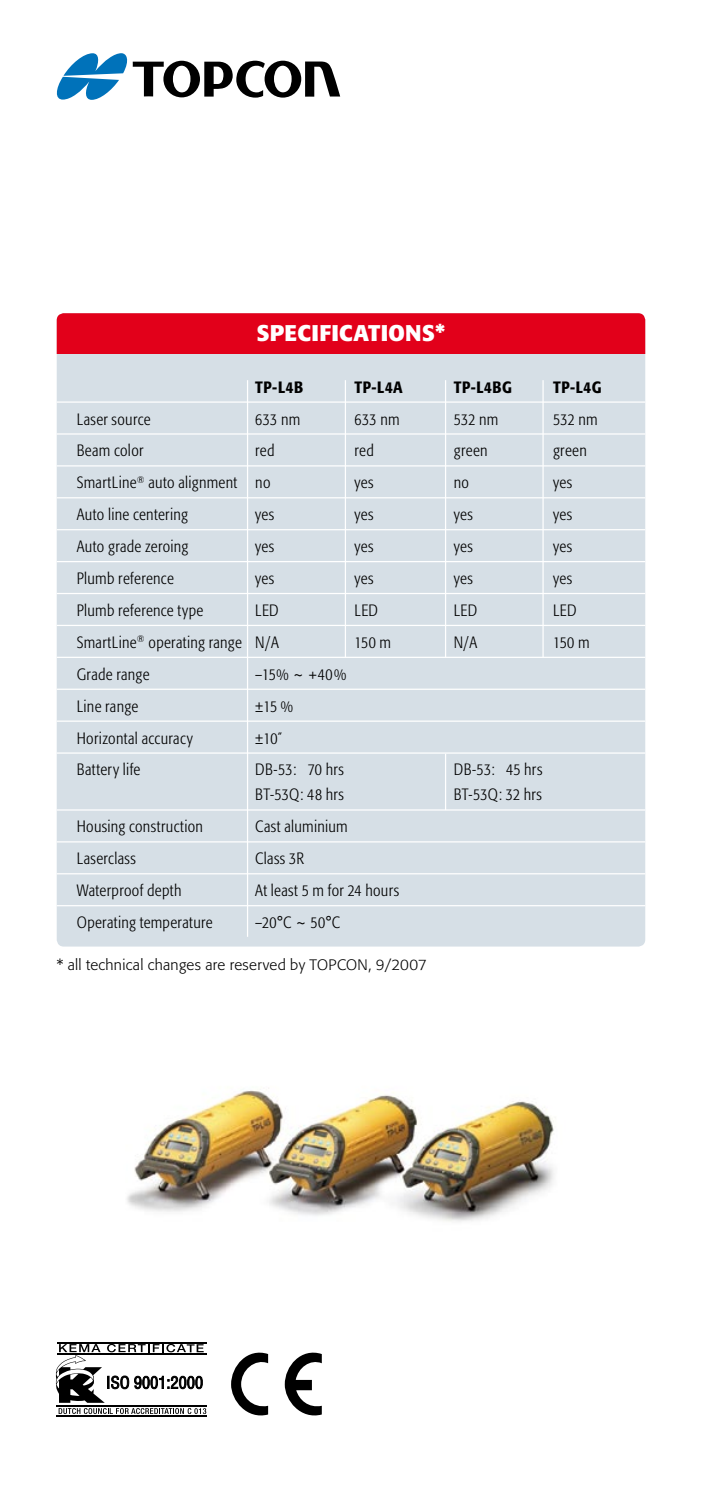
<style>
.page{position:relative;width:702px;height:1489px;background:#fff}
.page>*{position:absolute;margin:0;border:0;box-sizing:border-box;transform-origin:0 0}
.t1{font:700 22.5px "Formata";letter-spacing:.01em;color:#fff}
.t2{font:300 condensed 16.25px "Formata";letter-spacing:.02em;color:#000}
.t3{font:500 condensed 16.25px "Formata";letter-spacing:.03em;color:#000}
.t4{font:300 15px "Formata";letter-spacing:.02em;color:#000}
</style>
<div class="page">
<img style="left:127px;top:1088px;width:427px;height:134px">
<div style="left:57px;top:313px;width:588px;height:633px;background:#d6dfe6;border-radius:7px"></div>
<div style="left:57px;top:313px;width:588px;height:41px;background:#e2001a"></div>
<hr style="left:57px;top:401px;width:588px;height:1px;background:#fff">
<hr style="left:57px;top:433px;width:588px;height:1px;background:#fff">
<hr style="left:57px;top:465px;width:588px;height:1px;background:#fff">
<hr style="left:57px;top:497px;width:588px;height:1px;background:#fff">
<hr style="left:57px;top:529px;width:588px;height:1px;background:#fff">
<hr style="left:57px;top:561px;width:588px;height:1px;background:#fff">
<hr style="left:57px;top:593px;width:588px;height:1px;background:#fff">
<hr style="left:57px;top:624px;width:588px;height:2px;background:#fff">
<hr style="left:57px;top:656px;width:588px;height:2px;background:#fff">
<hr style="left:57px;top:688px;width:588px;height:2px;background:#fff">
<hr style="left:57px;top:720px;width:588px;height:1px;background:#fff">
<hr style="left:57px;top:752px;width:588px;height:1px;background:#fff">
<hr style="left:57px;top:809px;width:588px;height:1px;background:#fff">
<hr style="left:57px;top:841px;width:588px;height:1px;background:#fff">
<hr style="left:57px;top:873px;width:588px;height:1px;background:#fff">
<hr style="left:57px;top:905px;width:588px;height:1px;background:#fff">
<svg style="left:57px;top:53px;width:283px;height:47px"></svg>
<hr style="left:247px;top:380px;width:1px;height:556px;background:#fff">
<hr style="left:445px;top:380px;width:1px;height:277px;background:#fff">
<hr style="left:345px;top:380px;width:1px;height:277px;background:#fff">
<hr style="left:542px;top:380px;width:1px;height:277px;background:#fff">
<hr style="left:445px;top:753px;width:1px;height:57px;background:#fff">
<svg style="left:231px;top:1352px;width:37px;height:63px"></svg>
<svg style="left:285px;top:1352px;width:37px;height:63px"></svg>
<hr style="left:57px;top:1414px;width:150px;height:2px;background:#000">
<hr style="left:57px;top:1341px;width:149px;height:2px;background:#000">
<hr style="left:57px;top:1405px;width:150px;height:1px;background:#000">
<svg style="left:56px;top:1343px;width:150px;height:70px"></svg>
<h1 class="t1" style="left:256px;top:320px;width:190px">SPECIFICATIONS*</h1>
<p class="t3" style="left:255px;top:377px;width:49px">TP-L4B</p>
<p class="t3" style="left:354px;top:377px;width:50px">TP-L4A</p>
<p class="t3" style="left:454px;top:377px;width:60px">TP-L4BG</p>
<p class="t3" style="left:553px;top:377px;width:50px">TP-L4G</p>
<p class="t2" style="left:77px;top:412px;width:75px">Laser source</p>
<p class="t2" style="left:255px;top:412px;width:47px">633 nm</p>
<p class="t2" style="left:354px;top:412px;width:47px">633 nm</p>
<p class="t2" style="left:454px;top:412px;width:46px">532 nm</p>
<p class="t2" style="left:553px;top:412px;width:46px">532 nm</p>
<p class="t2" style="left:77px;top:444px;width:68px">Beam color</p>
<p class="t2" style="left:255px;top:444px;width:21px">red</p>
<p class="t2" style="left:354px;top:444px;width:21px">red</p>
<p class="t2" style="left:454px;top:444px;width:35px">green</p>
<p class="t2" style="left:553px;top:444px;width:35px">green</p>
<p class="t2" style="left:77px;top:476px;width:195px">SmartLine<sup>®</sup> auto alignment no</p>
<p class="t2" style="left:354px;top:476px;width:21px">yes</p>
<p class="t2" style="left:454px;top:476px;width:17px">no</p>
<p class="t2" style="left:553px;top:476px;width:21px">yes</p>
<p class="t2" style="left:77px;top:507px;width:113px">Auto line centering</p>
<p class="t2" style="left:255px;top:507px;width:21px">yes</p>
<p class="t2" style="left:354px;top:507px;width:21px">yes</p>
<p class="t2" style="left:454px;top:507px;width:21px">yes</p>
<p class="t2" style="left:553px;top:507px;width:21px">yes</p>
<p class="t2" style="left:77px;top:539px;width:113px">Auto grade zeroing</p>
<p class="t2" style="left:255px;top:539px;width:21px">yes</p>
<p class="t2" style="left:354px;top:539px;width:21px">yes</p>
<p class="t2" style="left:454px;top:539px;width:21px">yes</p>
<p class="t2" style="left:553px;top:539px;width:21px">yes</p>
<p class="t2" style="left:77px;top:571px;width:99px">Plumb reference</p>
<p class="t2" style="left:255px;top:571px;width:21px">yes</p>
<p class="t2" style="left:354px;top:571px;width:21px">yes</p>
<p class="t2" style="left:453px;top:571px;width:21px">yes</p>
<p class="t2" style="left:553px;top:571px;width:21px">yes</p>
<p class="t2" style="left:77px;top:603px;width:128px">Plumb reference type</p>
<p class="t2" style="left:255px;top:603px;width:25px">LED</p>
<p class="t2" style="left:354px;top:603px;width:25px">LED</p>
<p class="t2" style="left:454px;top:603px;width:25px">LED</p>
<p class="t2" style="left:553px;top:603px;width:25px">LED</p>
<p class="t2" style="left:77px;top:635px;width:203px">SmartLine<sup>®</sup> operating range N/A</p>
<p class="t2" style="left:354px;top:635px;width:38px">150 m</p>
<p class="t2" style="left:454px;top:635px;width:25px">N/A</p>
<p class="t2" style="left:553px;top:635px;width:38px">150 m</p>
<p class="t2" style="left:77px;top:667px;width:74px">Grade range</p>
<p class="t2" style="left:255px;top:667px;width:92px">–15% ~ +40%</p>
<p class="t2" style="left:77px;top:699px;width:63px">Line range</p>
<p class="t2" style="left:255px;top:699px;width:39px">±15 %</p>
<p class="t2" style="left:77px;top:731px;width:117px">Horizontal accuracy</p>
<p class="t2" style="left:255px;top:731px;width:28px">±10˝</p>
<p class="t2" style="left:77px;top:763px;width:65px">Battery life</p>
<p class="t2" style="left:255px;top:763px;width:90px">DB-53: 70 hrs</p>
<p class="t2" style="left:454px;top:763px;width:90px">DB-53: 45 hrs</p>
<p class="t2" style="left:255px;top:788px;width:90px">BT-53Q: 48 hrs</p>
<p class="t2" style="left:454px;top:788px;width:90px">BT-53Q: 32 hrs</p>
<p class="t2" style="left:77px;top:820px;width:128px">Housing construction</p>
<p class="t2" style="left:255px;top:820px;width:94px">Cast aluminium</p>
<p class="t2" style="left:77px;top:851px;width:61px">Laserclass</p>
<p class="t2" style="left:255px;top:851px;width:50px">Class 3R</p>
<p class="t2" style="left:77px;top:883px;width:106px">Waterproof depth</p>
<p class="t2" style="left:255px;top:883px;width:145px">At least 5 m for 24 hours</p>
<p class="t2" style="left:77px;top:915px;width:137px">Operating temperature</p>
<p class="t2" style="left:255px;top:915px;width:86px">–20°C ~ 50°C</p>
<p class="t4" style="left:57px;top:958px;width:372px">* all technical changes are reserved by TOPCON, 9/2007</p>
</div>
